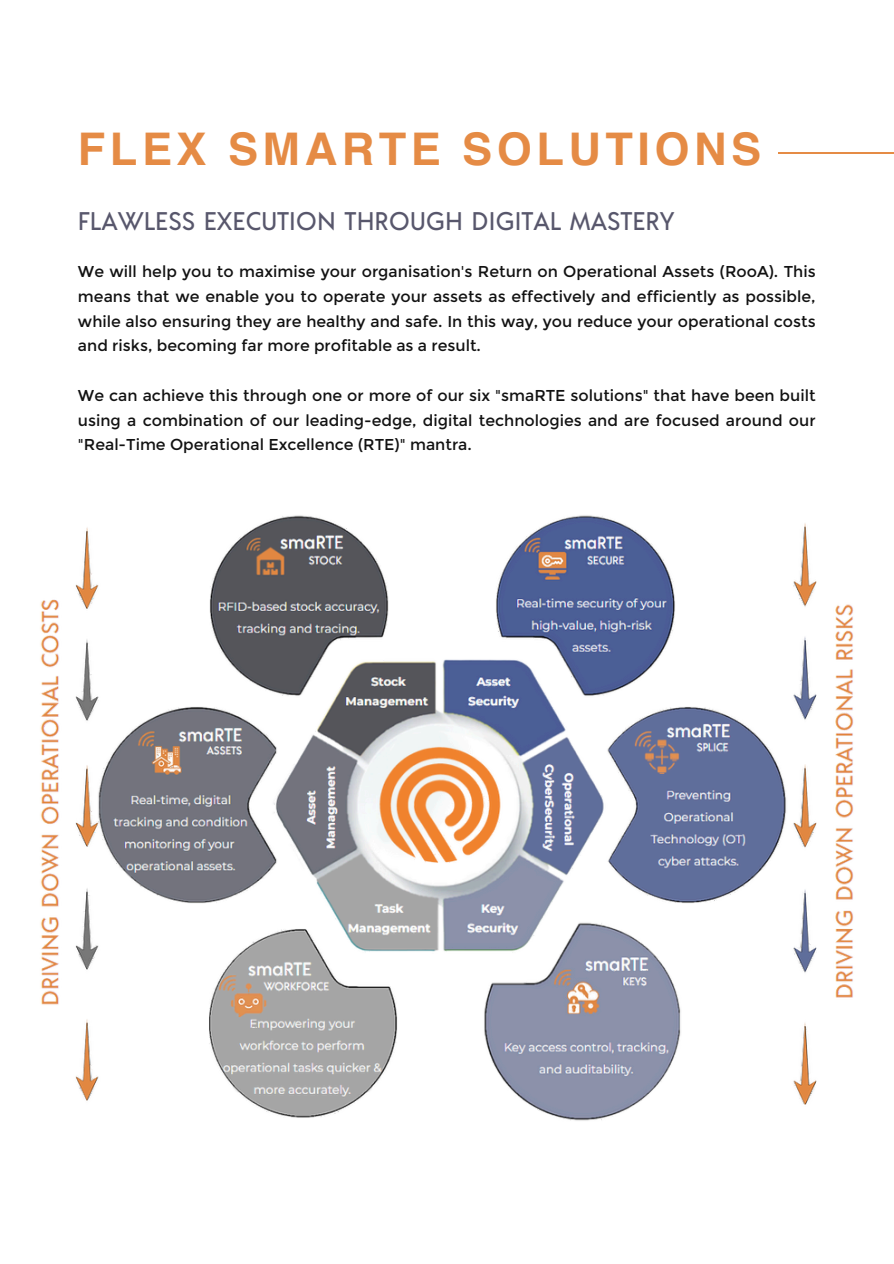
<style>
.page{position:relative;width:894px;height:1264px;background:#fff}
.page>*{position:absolute;margin:0;border:0;box-sizing:border-box;transform-origin:0 0}
.t1{font:700 45px "Helvetica";letter-spacing:.1em;color:#e58b45}
.t2{font:500 25.5px "Acre";color:#58576c}
.t3{font:15.75px/24.8px "Montserrat";color:#121212;text-align:justify}
</style>
<div class="page">
<hr style="left:778px;top:152px;width:115px;height:1px;background:#e58b45">
<img style="left:40px;top:515px;width:814px;height:606px">
<h1 class="t1" style="left:78px;top:130px;width:684px">FLEX SMARTE SOLUTIONS</h1>
<p class="t2" style="left:78px;top:204px;width:598px">FLAWLESS EXECUTION THROUGH DIGITAL MASTERY</p>
<h2 class="t3" style="left:78px;top:259px;width:739px">We will help you to maximise your organisation's Return on Operational Assets (RooA). This means that we enable you to operate your assets as effectively and efficiently as possible, while also ensuring they are healthy and safe. In this way, you reduce your operational costs and risks, becoming far more profitable as a result.</h2>
<p class="t3" style="left:78px;top:383px;width:739px">We can achieve this through one or more of our six "smaRTE solutions" that have been built using a combination of our leading-edge, digital technologies and are focused around our "Real-Time Operational Excellence (RTE)" mantra.</p>
</div>
